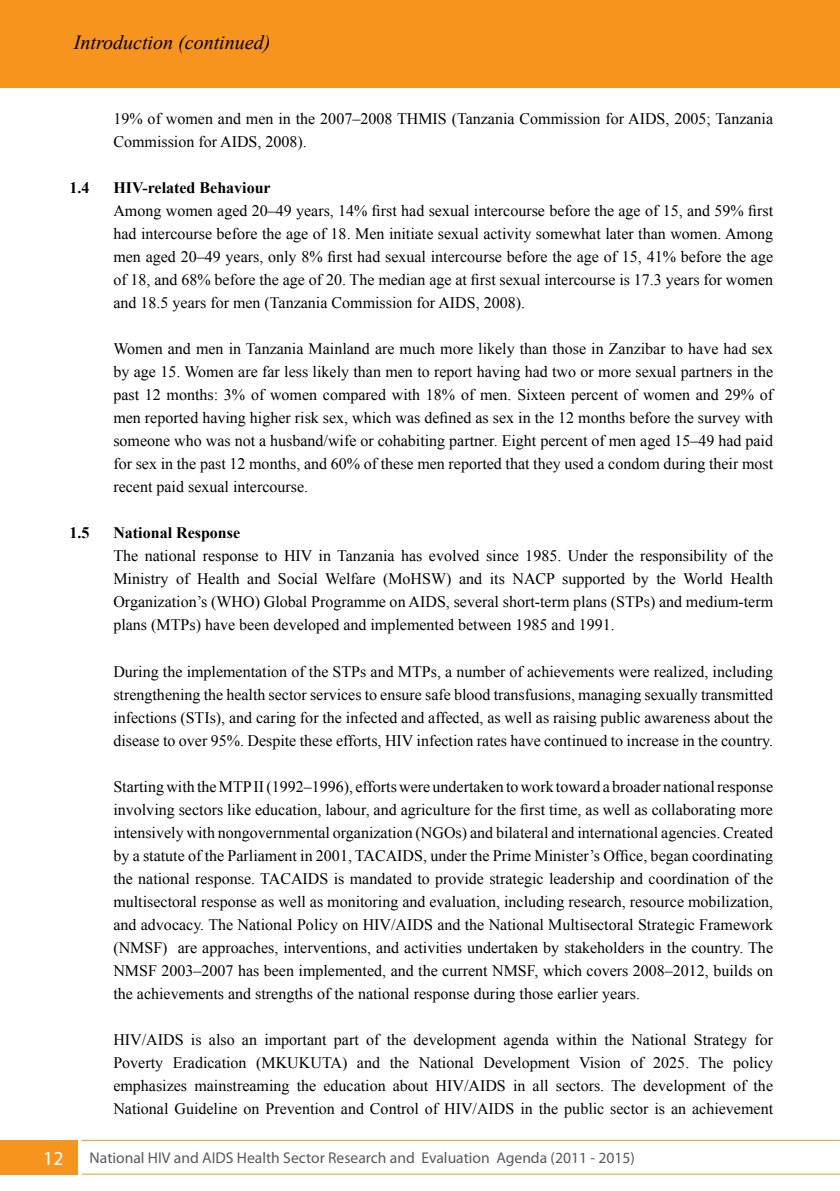
<style>
.page{position:relative;width:840px;height:1191px;background:#fff}
.page>*{position:absolute;margin:0;border:0;box-sizing:border-box;transform-origin:0 0}
.t1{font:italic 20px "Times New Roman";color:#000}
.t2{font:19.8px "Myriad Pro";color:#fff}
.t3{font:16px/23px "Times New Roman";color:#000;text-align:justify}
.t4{font:700 16px "Times New Roman";color:#000}
.t5{font:15.6px "Myriad Pro";color:#58595b}
</style>
<div class="page">
<div style="left:0;top:1140px;width:77px;height:34px;background:#f7941e"></div>
<hr style="left:81px;top:1140px;width:758px;height:1px;background:#f7941e">
<hr style="left:81px;top:1173px;width:758px;height:1px;background:#f7941e">
<div style="left:0;top:0;width:839px;height:88px;background:#f7941e"></div>
<p class="t1" style="left:74px;top:31px;width:198px">Introduction (continued)</p>
<p class="t3" style="left:113px;top:107px;width:661px">19% of women and men in the 2007–2008 THMIS (Tanzania Commission for AIDS, 2005; Tanzania<br>Commission for AIDS</p>
<p class="t3" style="left:257px;top:130px;width:51px">, 2008).</p>
<p class="t4" style="left:69px;top:177px;width:21px">1.4</p>
<p class="t4" style="left:113px;top:177px;width:159px">HIV-related Behaviour</p>
<p class="t3" style="left:113px;top:199px;width:660px">Among women aged 20–49 years, 14% first had sexual intercourse before the age of 15, and 59% first had intercourse before the age of 18. Men initiate sexual activity somewhat later than women. Among men aged 20–49 years, only 8% first had sexual intercourse before the age of 15, 41% before the age of 18, and 68% before the age of 20. The median age at first sexual intercourse is 17.3 years for women and 18.5 years for men (Tanzania Commission for AIDS</p>
<p class="t3" style="left:475px;top:291px;width:51px">, 2008).</p>
<p class="t3" style="left:113px;top:337px;width:661px">Women and men in Tanzania Mainland are much more likely than those in Zanzibar to have had sex by age 15. Women are far less likely than men to report having had two or more sexual partners in the past 12 months: 3% of women compared with 18% of men. Sixteen percent of women and 29% of men reported having higher risk sex, which was defined as sex in the 12 months before the survey with someone who was not a husband/wife or cohabiting partner. Eight percent of men aged 15–49 had paid for sex in the past 12 months, and 60% of these men reported that they used a condom during their most recent paid sexual intercourse.</p>
<p class="t4" style="left:69px;top:522px;width:21px">1.5</p>
<p class="t4" style="left:113px;top:522px;width:128px">National Response</p>
<p class="t3" style="left:69px;top:544px;width:28px">T</p>
<p class="t3" style="left:123px;top:544px;width:171px">he national response to HIV</p>
<p class="t3" style="left:113px;top:544px;width:660px;text-indent:205px">in Tanzania has evolved since 1985. Under the responsibility of the<br>Ministry of Health and Social Welfare (MoHS W) and its NAC</p>
<p class="t3" style="left:546px;top:567px;width:228px">P supported by the World Health</p>
<p class="t3" style="left:113px;top:590px;width:661px;text-indent:332px">, several short-term plans (STPs) and medium-term plans (MTPs) have been developed and implemented between 1985 and 1991.</p>
<p class="t3" style="left:69px;top:659px;width:29px">D</p>
<p class="t3" style="left:113px;top:590px;width:305px">Organization’s (WHO) Global Programme on AIDS</p>
<p class="t3" style="left:113px;top:659px;width:661px;text-indent:12px">uring the implementation of the STPs and MTPs, a number of achievements were realized, including strengthening the health sector services to ensure safe blood transfusions, managing sexually transmitted infections (STI s), and caring for the infected and affected, as well as raising public awareness about the disease to over 95%. Despite these efforts, HIV</p>
<p class="t3" style="left:416px;top:728px;width:358px">infection rates have continued to increase in the country.</p>
<p class="t3" style="left:113px;top:774px;width:660px;text-indent:9px">tarting with the MTP II (1992–1996), efforts were undertaken to work toward a broader national response involving sectors like education, labour, and agriculture for the first time, as well as collaborating more intensively with nongovernmental organization (NGO</p>
<p class="t3" style="left:69px;top:774px;width:28px">S</p>
<p class="t3" style="left:113px;top:820px;width:661px;text-indent:342px">s) and bilateral and international agencies. Created by a statute of the Parliament in 2001, TACAIDS, under the Prime Minister’s Office, began coordinating the national response. TACAIDS</p>
<p class="t3" style="left:113px;top:866px;width:661px;text-indent:220px">is mandated to provide strategic leadership and coordination of the multisectoral response as well as monitoring and evaluation, including research, resource mobilization, and advocacy. The National Policy on HIV/AIDS</p>
<p class="t3" style="left:113px;top:912px;width:660px;text-indent:324px">and the National Multisectoral Strategic Framework (NMSF) are approaches, interventions, and activities undertaken by stakeholders in the country. The NMSF 2003–2007 has been implemented, and the current NMSF, which covers 2008–2012, builds on the achievements and strengths of the national response during those earlier years.</p>
<p class="t3" style="left:69px;top:1027px;width:20px">HIV</p>
<p class="t3" style="left:142px;top:1027px;width:15px">/AIDS</p>
<p class="t3" style="left:113px;top:1027px;width:661px;text-indent:77px">is also an important part of the development agenda within the National Strategy for<br>Poverty Eradication (MKUKUTA</p>
<p class="t3" style="left:113px;top:1050px;width:661px;text-indent:228px">) and the National Development Vision of 2025. The policy emphasizes mainstreaming the education about HIV/AIDS</p>
<p class="t3" style="left:512px;top:1073px;width:261px">in all sectors. The development of the</p>
<p class="t3" style="left:113px;top:1096px;width:374px">National Guideline on Prevention and Control of HIV/AIDS</p>
<p class="t3" style="left:520px;top:1096px;width:254px">in the public sector is an achievement</p>
<p class="t2" style="left:43px;top:1146px;width:22px">12</p>
<p class="t5" style="left:89px;top:1148px;width:546px">National HIV and AIDS Health Sector Research and Evaluation Agenda (2011 - 2015)</p>
</div>
